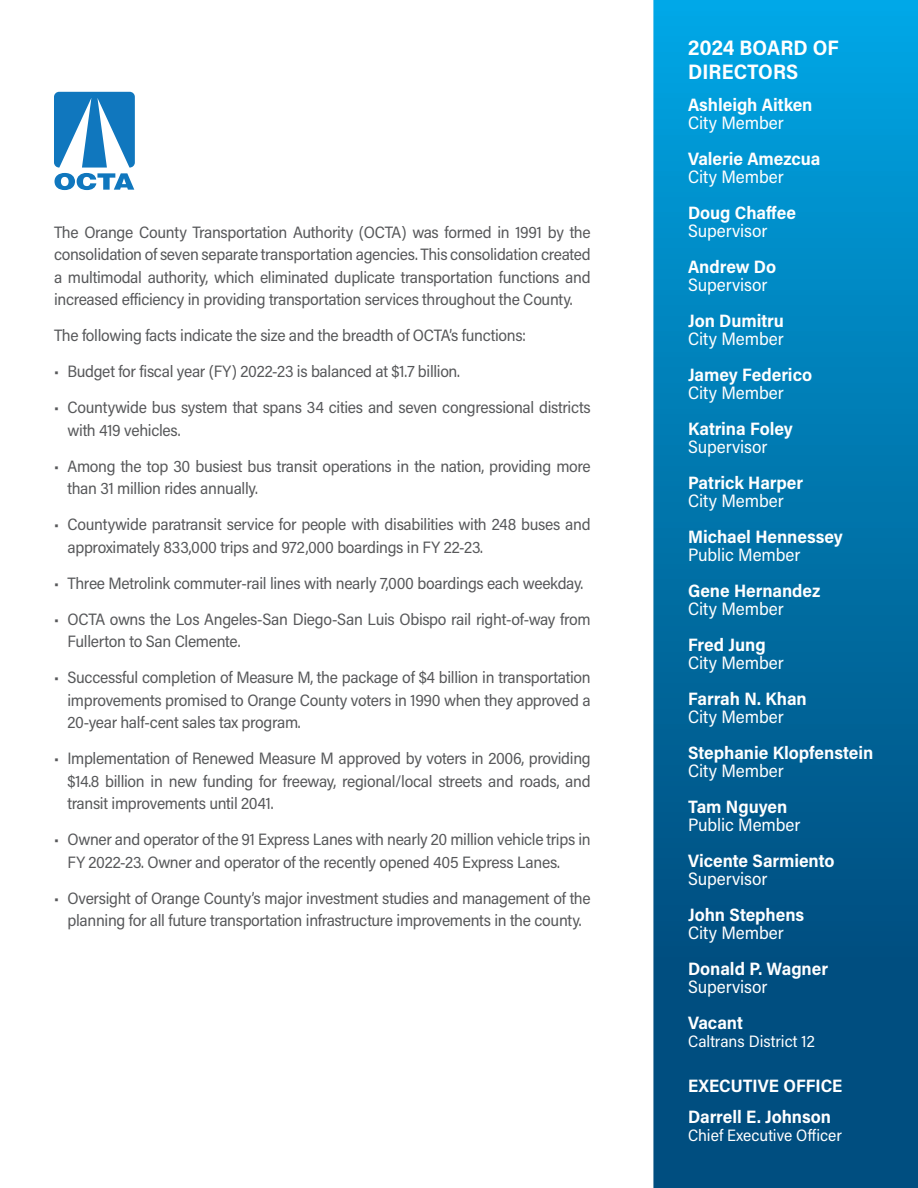
<style>
.page{position:relative;width:918px;height:1188px;background:#fff}
.page>*{position:absolute;margin:0;border:0;box-sizing:border-box;transform-origin:0 0}
.t1{font:700 21px/24px "Acumin Pro Semi Cond";color:#fff}
.t2{font:700 18px "Acumin Pro Semi Cond";letter-spacing:-.005em;color:#fff}
.t3{font:18px "Acumin Pro Semi Cond";letter-spacing:-.005em;color:#fff}
.t4{font:16.5px/22.5px "Acumin Pro Semi Cond";letter-spacing:-.02em;color:#57585a}
.t5{font:16.5px "Acumin Pro Semi Cond";color:#fff}
</style>
<div class="page">
<div style="left:653px;top:0;width:265px;height:1188px;background:linear-gradient(to bottom,#00a1df,#00406f)"></div>
<svg style="left:54px;top:92px;width:81px;height:98px"></svg>
<p class="t4" style="left:54px;top:220px;width:538px;text-align:justify">The Orange County Transportation Authority (OCTA) was formed in 1991 by the consolidation of seven separate transportation agencies. This consolidation created a multimodal authority, which eliminated duplicate transportation functions and increased eficiency in providing transportation services throughout the County.</p>
<p class="t4" style="left:54px;top:324px;width:474px">The following facts indicate the size and the breadth of OCTA’s functions:</p>
<p class="t4" style="left:54px;top:360px;width:407px">• Budget for fiscal year (FY) 2022-23 is balanced at $1.7 billion.</p>
<p class="t4" style="left:68px;top:396px;width:525px;text-indent:-13px">• Countywide bus system that spans 34 cities and seven congressional districts with 419 vehicles.</p>
<p class="t4" style="left:68px;top:454px;width:525px;text-indent:-13px">• Among the top 30 busiest bus transit operations in the nation, providing more than 31 million rides annually.</p>
<p class="t4" style="left:68px;top:513px;width:525px;text-indent:-13px">• Countywide paratransit service for people with disabilities with 248 buses and approximately 833,000 trips and 972,000 boardings in FY 22-23.</p>
<p class="t4" style="left:54px;top:571px;width:531px">• Three Metrolink commuter-rail lines with nearly 7,000 boardings each weekday.</p>
<p class="t4" style="left:68px;top:607px;width:525px;text-indent:-13px">• OCTA owns the Los Angeles-San Diego-San Luis Obispo rail right-of-way from<br>Fullerton to San Clemente.</p>
<p class="t4" style="left:68px;top:666px;width:525px;text-align:justify;text-indent:-13px">• Successful completion of Measure M, the package of $4 billion in transportation improvements promised to Orange County voters in 1990 when they approved a 20-year half-cent sales tax program.</p>
<p class="t4" style="left:68px;top:747px;width:525px;text-align:justify;text-indent:-13px">• Implementation of Renewed Measure M approved by voters in 2006, providing $14.8 billion in new funding for freeway, regional/local streets and roads, and transit improvements until 2041.</p>
<p class="t4" style="left:68px;top:828px;width:525px;text-indent:-13px">• Owner and operator of the 91 Express Lanes with nearly 20 million vehicle trips in<br>FY 2022-23. Owner and operator of the recently opened 405 Express Lanes.</p>
<p class="t4" style="left:54px;top:886px;width:538px;text-align:center">• Oversight of Orange County’s major investment studies and management of the planning for all future transportation infrastructure improvements in the county.</p>
<h3 class="t1" style="left:688px;top:35px;width:152px">2024 BOARD OF<br>DIRECTORS</h3>
<h4 class="t2" style="left:688px;top:92px;width:126px">Ashleigh Aitken</h4>
<p class="t3" style="left:688px;top:110px;width:97px">City Member</p>
<h4 class="t2" style="left:688px;top:146px;width:134px">Valerie Amezcua</h4>
<p class="t3" style="left:688px;top:164px;width:97px">City Member</p>
<h4 class="t2" style="left:688px;top:200px;width:109px">Doug Chafee</h4>
<p class="t3" style="left:688px;top:218px;width:81px">Supervisor</p>
<h4 class="t2" style="left:688px;top:254px;width:90px">Andrew Do</h4>
<p class="t3" style="left:688px;top:272px;width:81px">Supervisor</p>
<h4 class="t2" style="left:688px;top:308px;width:97px">Jon Dumitru</h4>
<p class="t3" style="left:688px;top:326px;width:97px">City Member</p>
<h4 class="t2" style="left:688px;top:362px;width:126px">Jamey Federico</h4>
<p class="t3" style="left:688px;top:380px;width:97px">City Member</p>
<h4 class="t2" style="left:688px;top:416px;width:106px">Katrina Foley</h4>
<p class="t3" style="left:688px;top:434px;width:81px">Supervisor</p>
<h4 class="t2" style="left:688px;top:470px;width:117px">Patrick Harper</h4>
<p class="t3" style="left:688px;top:488px;width:97px">City Member</p>
<h4 class="t2" style="left:688px;top:524px;width:156px">Michael Hennessey</h4>
<p class="t3" style="left:688px;top:542px;width:114px">Public Member</p>
<h4 class="t2" style="left:688px;top:578px;width:134px">Gene Hernandez</h4>
<p class="t3" style="left:688px;top:596px;width:97px">City Member</p>
<h4 class="t2" style="left:688px;top:632px;width:79px">Fred Jung</h4>
<p class="t3" style="left:688px;top:650px;width:97px">City Member</p>
<h4 class="t2" style="left:688px;top:686px;width:120px">Farrah N. Khan</h4>
<p class="t3" style="left:688px;top:704px;width:97px">City Member</p>
<h4 class="t2" style="left:688px;top:740px;width:187px">Stephanie Klopfenstein</h4>
<p class="t3" style="left:688px;top:758px;width:97px">City Member</p>
<h4 class="t2" style="left:688px;top:794px;width:101px">Tam Nguyen</h4>
<p class="t3" style="left:688px;top:812px;width:114px">Public Member</p>
<h4 class="t2" style="left:688px;top:848px;width:148px">Vicente Sarmiento</h4>
<p class="t3" style="left:688px;top:866px;width:81px">Supervisor</p>
<h4 class="t2" style="left:688px;top:902px;width:118px">John Stephens</h4>
<p class="t3" style="left:688px;top:920px;width:97px">City Member</p>
<h4 class="t2" style="left:688px;top:956px;width:141px">Donald P. Wagner</h4>
<p class="t3" style="left:688px;top:974px;width:81px">Supervisor</p>
<h4 class="t2" style="left:688px;top:1010px;width:56px">Vacant</h4>
<p class="t5" style="left:688px;top:1030px;width:128px">Caltrans District 12</p>
<p class="t2" style="left:688px;top:1073px;width:156px">EXECUTIVE OFFICE</p>
<h4 class="t2" style="left:688px;top:1104px;width:144px">Darrell E. Johnson</h4>
<p class="t5" style="left:688px;top:1124px;width:155px">Chief Executive Oficer</p>
</div>
